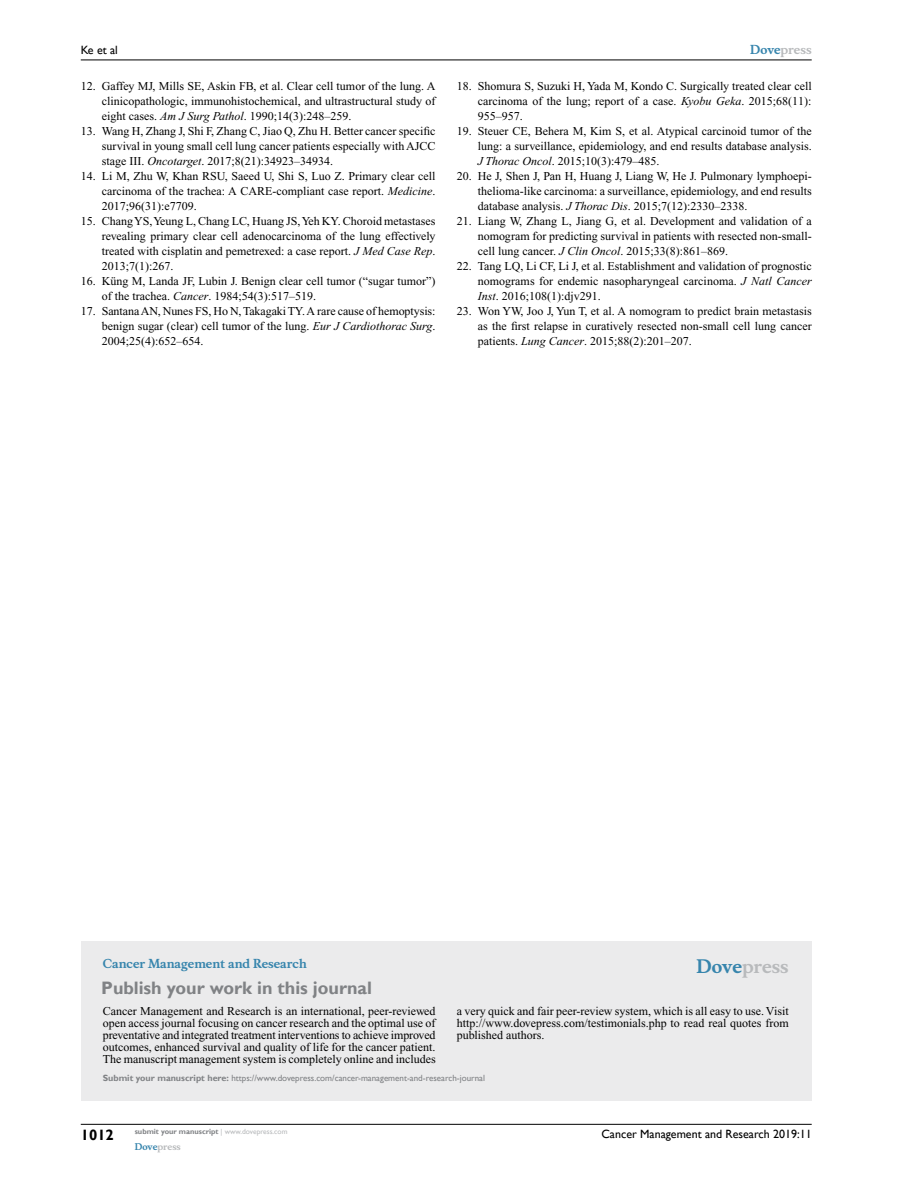
<style>
.page{position:relative;width:918px;height:1188px;background:#fff}
.page>*{position:absolute;margin:0;border:0;box-sizing:border-box;transform-origin:0 0}
.t1{font:700 18px "Gill Sans";color:#808285}
.t2{font:700 18px "Musee";color:#b8babc}
.t3{font:700 15px "Gill Sans";color:#000}
.t4{font:12px/15px "Times New Roman";color:#000;text-align:justify}
.t5{font:12px "Gill Sans";color:#000}
.t6{font:700 12px "Musee";color:#3785ad}
.t7{font:700 12px "Musee";color:#b8babc}
.t8{font:9px "Gill Sans";color:#808285}
.t9{font:700 9px "Musee";color:#b8babc}
.t10{font:700 7.5px "Gill Sans";color:#808285}
.s1{font-style:italic}
.s2{color:#3785ad}
.s3{font-weight:700}
.s4{font-weight:400;color:#b8babc}
</style>
<div class="page">
<div style="left:81px;top:941px;width:731px;height:160px;background:#ebebec"></div>
<hr style="left:81px;top:1124px;width:731px;height:1px;background:#000">
<hr style="left:81px;top:60px;width:731px;height:1px;background:#000">
<p class="t5" style="left:81px;top:43px;width:39px">Ke et al</p>
<p class="t4" style="left:102px;top:79px;width:335px;text-indent:-21px">12. Gaffey MJ, Mills SE, Askin FB, et al. Clear cell tumor of the lung. A clinicopathologic, immunohistochemical, and ultrastructural study of eight cases. <span class="s1">Am J Surg Pathol</span>. 1990;14(3):248–259.</p>
<p class="t4" style="left:102px;top:124px;width:335px;text-indent:-21px">13. Wang H, Zhang J, Shi F, Zhang C, Jiao Q, Zhu H. Better cancer specific survival in young small cell lung cancer patients especially with AJCC stage III. <span class="s1">Oncotarget</span>. 2017;8(21):34923–34934.</p>
<p class="t4" style="left:102px;top:169px;width:335px;text-indent:-21px">14. Li M, Zhu W, Khan RSU, Saeed U, Shi S, Luo Z. Primary clear cell carcinoma of the trachea: A CARE-compliant case report. <span class="s1">Medicine</span>.<br>2017;96(31):e7709.</p>
<p class="t4" style="left:102px;top:214px;width:335px;text-indent:-21px">15. Chang YS, Yeung L, Chang LC, Huang JS, Yeh KY. Choroid metastases revealing primary clear cell adenocarcinoma of the lung effectively treated with cisplatin and pemetrexed: a case report. <span class="s1">J Med Case Rep</span>.<br>2013;7(1):267.</p>
<p class="t4" style="left:102px;top:274px;width:335px;text-indent:-21px">16. Küng M, Landa JF, Lubin J. Benign clear cell tumor (“sugar tumor”) of the trachea. <span class="s1">Cancer</span>. 1984;54(3):517–519.</p>
<p class="t4" style="left:102px;top:304px;width:335px;text-indent:-21px">17. Santana AN, Nunes FS, Ho N, Takagaki TY. A rare cause of hemoptysis: benign sugar (clear) cell tumor of the lung. <span class="s1">Eur J Cardiothorac Surg</span>.<br>2004;25(4):652–654.</p>
<p class="t7" style="left:750px;top:43px;width:63px"><span class="s2">Dove</span>press</p>
<p class="t4" style="left:478px;top:79px;width:335px;text-indent:-21px">18. Shomura S, Suzuki H, Yada M, Kondo C. Surgically treated clear cell carcinoma of the lung; report of a case. <span class="s1">Kyobu Geka</span>. 2015;68(11):<br>955–957.</p>
<p class="t4" style="left:478px;top:124px;width:335px;text-indent:-21px">19. Steuer CE, Behera M, Kim S, et al. Atypical carcinoid tumor of the lung: a surveillance, epidemiology, and end results database analysis.<br><span class="s1">J Thorac Oncol</span>. 2015;10(3):479–485.</p>
<p class="t4" style="left:478px;top:169px;width:335px;text-indent:-21px">20. He J, Shen J, Pan H, Huang J, Liang W, He J. Pulmonary lymphoepi&shy;thelioma-like carcinoma: a surveillance, epidemiology, and end results database analysis. <span class="s1">J Thorac Dis</span>. 2015;7(12):2330–2338.</p>
<p class="t4" style="left:478px;top:214px;width:335px;text-indent:-21px">21. Liang W, Zhang L, Jiang G, et al. Development and validation of a nomogram for predicting survival in patients with resected non-small&shy;cell lung cancer. <span class="s1">J Clin Oncol</span>. 2015;33(8):861–869.</p>
<p class="t4" style="left:478px;top:259px;width:336px;text-indent:-21px">22. Tang LQ, Li CF, Li J, et al. Establishment and validation of prognostic nomograms for endemic nasopharyngeal carcinoma. <span class="s1">J Natl Cancer Inst</span>. 2016;108(1):djv291.</p>
<p class="t4" style="left:478px;top:304px;width:335px;text-indent:-21px">23. Won YW, Joo J, Yun T, et al. A nomogram to predict brain metastasis as the first relapse in curatively resected non-small cell lung cancer patients. <span class="s1">Lung Cancer</span>. 2015;88(2):201–207.</p>
<p class="t6" style="left:103px;top:956px;width:206px">Cancer Management and Research</p>
<h1 class="t1" style="left:101px;top:977px;width:272px">Publish your work in this journal</h1>
<h1 class="t2" style="left:697px;top:955px;width:94px"><span class="s2">Dove</span>press</h1>
<p class="t4" style="left:103px;top:1005px;width:334px;line-height:12px">Cancer Management and Research is an international, peer-reviewed open access journal focusing on cancer research and the optimal use of preventative and integrated treatment interventions to achieve improved outcomes, enhanced survival and quality of life for the cancer patient.<br>The manuscript management system is completely online and includes</p>
<p class="t4" style="left:457px;top:1005px;width:333px;line-height:12px">a very quick and fair peer-review system, which is all easy to use. Visit http://www.dovepress.com/testimonials.php to read real quotes from published authors.</p>
<p class="t8" style="left:103px;top:1072px;width:384px"><span class="s3">Submit your manuscript here:</span> https://www.dovepress.com/cancer-management-and-research-journal</p>
<p class="t3" style="left:81px;top:1126px;width:35px">1012</p>
<p class="t10" style="left:135px;top:1127px;width:154px">submit your manuscript <span class="s4">| www.dovepress.com</span></p>
<p class="t9" style="left:135px;top:1141px;width:48px"><span class="s2">Dove</span>press</p>
<p class="t5" style="left:601px;top:1127px;width:212px">Cancer Management and Research 2019:11</p>
</div>
